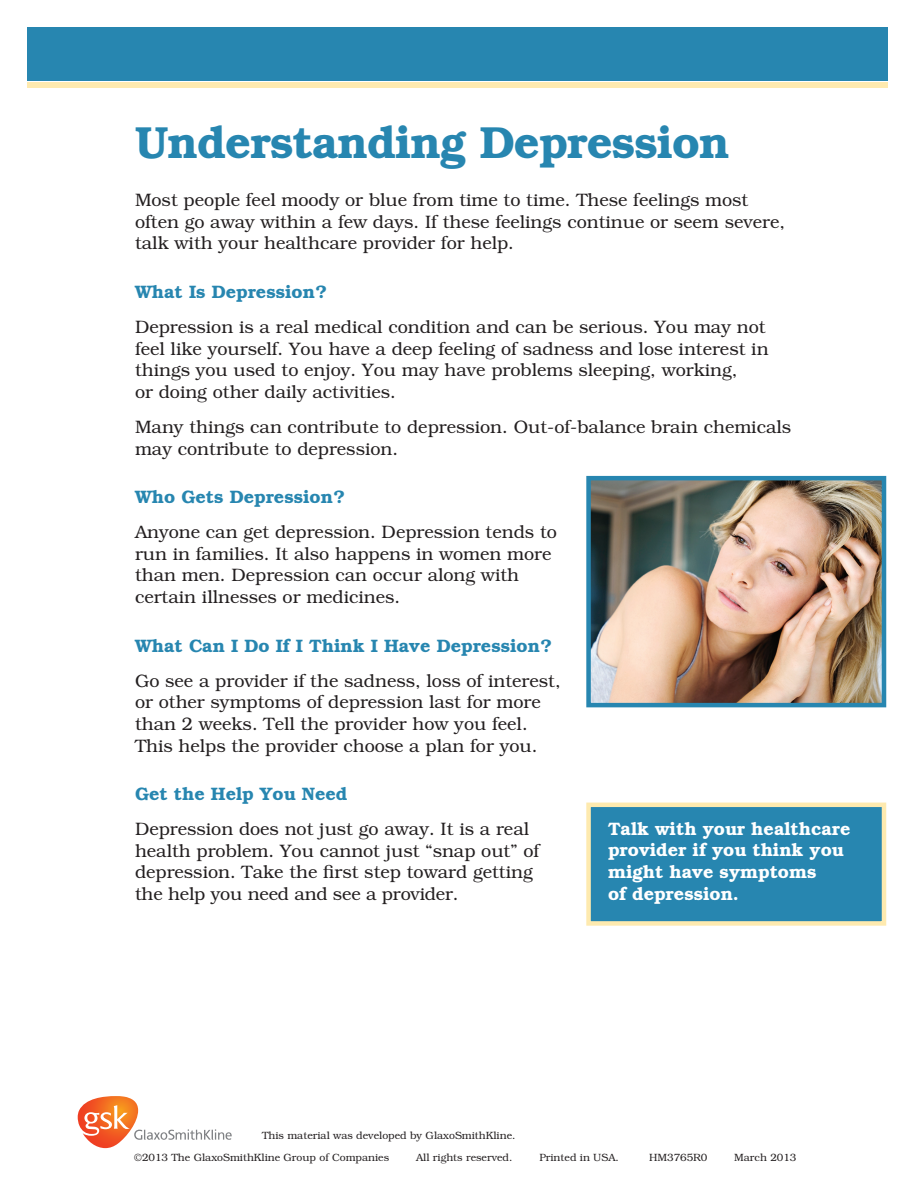
<style>
.page{position:relative;width:918px;height:1188px;background:#fff}
.page>*{position:absolute;margin:0;border:0;box-sizing:border-box;transform-origin:0 0}
.t1{font:600 45px "Bookman";letter-spacing:-.02em;color:#2786b0}
.t2{font:300 18px/21.6px "Bookman";color:#231f20}
.t3{font:600 18px "Bookman";color:#2786b0}
.t4{font:600 18px/21.6px "Bookman";color:#fff}
.t5{font:300 10.5px "Bookman";color:#231f20}
</style>
<div class="page">
<div style="left:27px;top:27px;width:861px;height:54px;background:#2786b0"></div>
<div style="left:27px;top:82px;width:861px;height:6px;background:#feeaaf"></div>
<img style="left:591px;top:481px;width:290px;height:221px">
<div style="left:586px;top:476px;width:300px;height:231px;border:4px solid #2786b0"></div>
<div style="left:586px;top:803px;width:300px;height:123px;background:#2786b0;border:4px solid #feeaaf"></div>
<svg style="left:78px;top:1096px;width:154px;height:52px"></svg>
<h1 class="t1" style="left:135px;top:116px;width:596px">Understanding Depression</h1>
<p class="t2" style="left:135px;top:189px;width:652px">Most people feel moody or blue from time to time. These feelings most often go away within a few days. If these feelings continue or seem severe, talk with your healthcare provider for help.</p>
<p class="t3" style="left:135px;top:281px;width:193px">What Is Depression?</p>
<p class="t2" style="left:135px;top:316px;width:635px">Depression is a real medical condition and can be serious. You may not feel like yourself. You have a deep feeling of sadness and lose interest in things you used to enjoy. You may have problems sleeping, working,<br>or doing other daily activities.</p>
<p class="t2" style="left:135px;top:416px;width:658px">Many things can contribute to depression. Out-of-balance brain chemicals may contribute to depression.</p>
<p class="t3" style="left:135px;top:486px;width:211px">Who Gets Depression?</p>
<p class="t2" style="left:135px;top:522px;width:423px">Anyone can get depression. Depression tends to run in families. It also happens in women more than men. Depression can occur along with certain illnesses or medicines.</p>
<p class="t3" style="left:135px;top:635px;width:418px">What Can I Do If I Think I Have Depression?</p>
<p class="t2" style="left:135px;top:670px;width:427px">Go see a provider if the sadness, loss of interest, or other symptoms of depression last for more than 2 weeks. Tell the provider how you feel.<br>This helps the provider choose a plan for you.</p>
<p class="t3" style="left:135px;top:783px;width:214px">Get the Help You Need</p>
<p class="t2" style="left:135px;top:819px;width:406px">Depression does not just go away. It is a real health problem. You cannot just “snap out” of depression. Take the first step toward getting the help you need and see a provider.</p>
<p class="t4" style="left:608px;top:818px;width:244px">Talk with your healthcare provider if you think you might have symptoms<br>of depression.</p>
<p class="t5" style="left:262px;top:1130px;width:255px">This material was developed by GlaxoSmithKline.</p>
<p class="t5" style="left:134px;top:1152px;width:256px">©2013 The GlaxoSmithKline Group of Companies</p>
<p class="t5" style="left:416px;top:1152px;width:98px">All rights reserved.</p>
<p class="t5" style="left:539px;top:1152px;width:81px">Printed in USA.</p>
<p class="t5" style="left:649px;top:1152px;width:60px">HM3765R0</p>
<p class="t5" style="left:734px;top:1152px;width:64px">March 2013</p>
</div>
